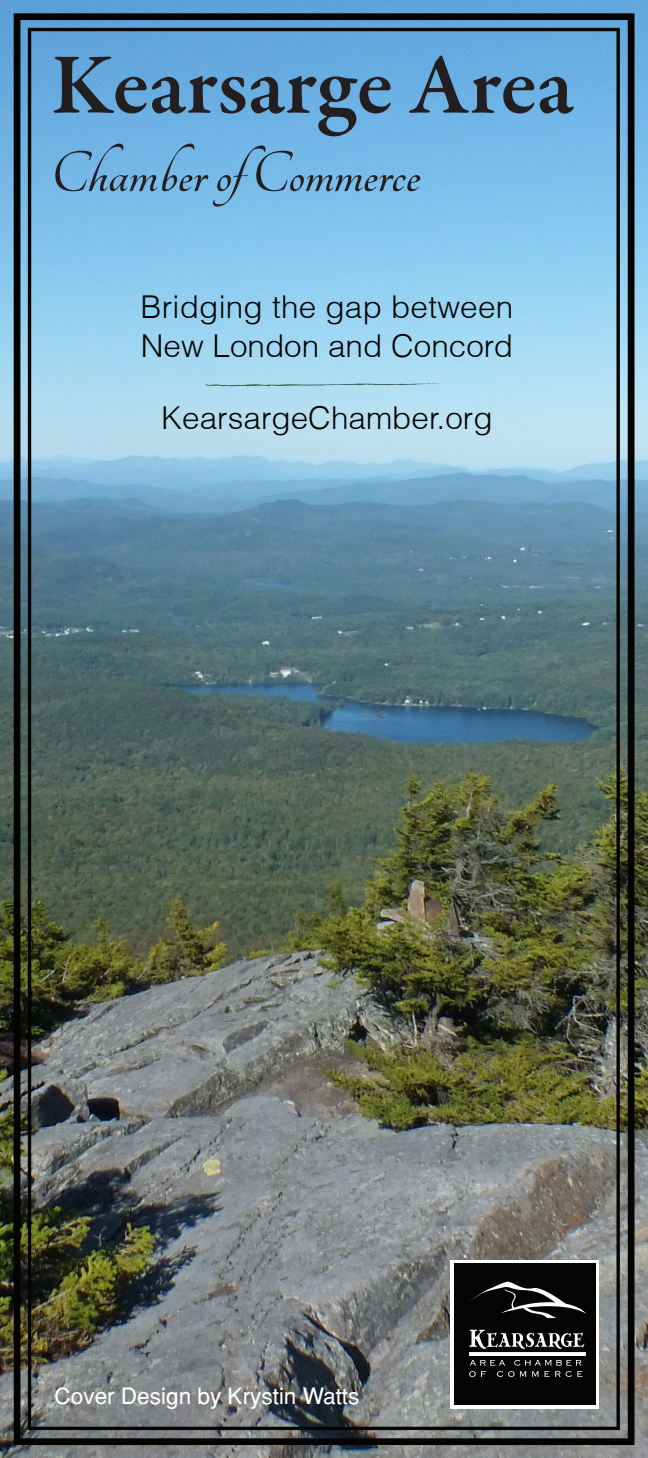
<style>
.page{position:relative;width:648px;height:1458px;background:#fff}
.page>*{position:absolute;margin:0;border:0;box-sizing:border-box;transform-origin:0 0}
.t1{font:600 87.75px "Garamond Premr Pro";color:#231f20}
.t2{font:700 63px "Tangerine";color:#231f20}
.t3{font:300 31.5px/38.2px "Helvetica";color:#040503}
.t4{font:22.5px "Helvetica";color:#fff}
</style>
<div class="page">
<img style="left:0;top:0;width:648px;height:1458px">
<img style="left:14px;top:13px;width:621px;height:1432px">
<img style="left:28px;top:28px;width:592px;height:1402px">
<div style="left:451px;top:1260px;width:148px;height:148px;background:#fff"></div>
<div style="left:454px;top:1263px;width:142px;height:142px;background:#040503"></div>
<svg style="left:468px;top:1281px;width:118px;height:37px"></svg>
<svg style="left:469px;top:1360px;width:113px;height:17px"></svg>
<svg style="left:469px;top:1352px;width:117px;height:4px"></svg>
<svg style="left:469px;top:1330px;width:115px;height:19px"></svg>
<h1 class="t1" style="left:51px;top:32px;width:524px">Kearsarge Area</h1>
<h2 class="t2" style="left:51px;top:143px;width:371px">Chamber ofCommerce</h2>
<p class="t3" style="left:141px;top:288px;width:374px">Bridging the gap between<br>New London and Concord</p>
<p class="t3" style="left:161px;top:398px;width:333px">KearsargeChamber.org</p>
<p class="t4" style="left:55px;top:1382px;width:306px">Cover Design by Krystin Watts</p>
</div>
